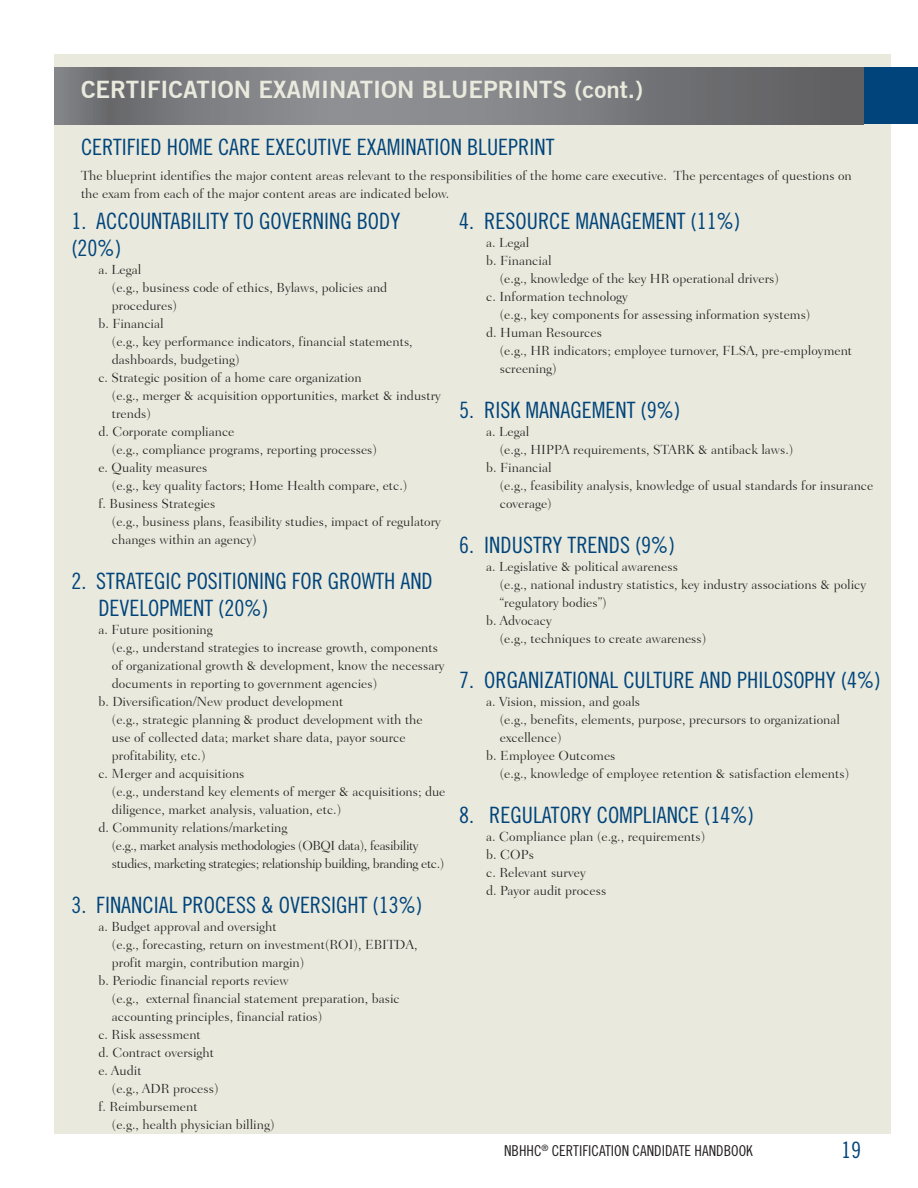
<style>
.page{position:relative;width:918px;height:1188px;background:#fff}
.page>*{position:absolute;margin:0;border:0;box-sizing:border-box;transform-origin:0 0}
.Bar_Headings{font:700 24px "Trade Gothic No.2";color:#e9e9dd}
.Text_Headers{font:22.5px/27px "Trade Gothic Cond Eighteen";color:#00447b}
.t1{font:15px "Trade Gothic Cond Eighteen";color:#231f20}
.Body_Text{font:300 13.5px/18px "Fairfield LH45";color:#231f20}
.Body_Text-2{font:300 13.5px/18px "Fairfield LH45";letter-spacing:-.03em;color:#231f20}
</style>
<div class="page">
<div style="left:54px;top:54px;width:837px;height:1080px;background:#e9e9dd"></div>
<svg style="left:54px;top:68px;width:810px;height:56px;background:#797b7e"></svg>
<div style="left:864px;top:68px;width:54px;height:56px;background:#00447b"></div>
<p class="Bar_Headings" style="left:81px;top:74px;width:564px">CERTIFICATION EXAMINATION BLUEPRINTS (cont.)</p>
<p class="Text_Headers" style="left:81px;top:133px;width:475px">CERTIFIED HOME CARE EXECUTIVE EXAMINATION BLUEPRINT</p>
<p class="Body_Text" style="left:81px;top:166px;width:772px">The blueprint identifies the major content areas relevant to the responsibilities of the home care executive. The percentages of questions on the exam from each of the major content areas are indicated below.</p>
<p class="Text_Headers" style="left:71px;top:208px;width:331px">1. ACCOUNTABILITY TO GOVERNING BODY (20%)</p>
<p class="Body_Text" style="left:98px;top:261px;width:44px">a. Legal</p>
<p class="Body_Text" style="left:112px;top:279px;width:277px">(e.g., business code of ethics, Bylaws, policies and procedures)</p>
<p class="Body_Text" style="left:98px;top:315px;width:67px">b. Financial</p>
<p class="Body_Text" style="left:112px;top:333px;width:302px">(e.g., key performance indicators, financial statements, dashboards, budgeting)</p>
<p class="Body_Text" style="left:98px;top:369px;width:265px">c. Strategic position of a home care organization</p>
<p class="Body_Text" style="left:112px;top:387px;width:331px">(e.g., merger &amp; acquisition opportunities, market &amp; industry trends)</p>
<p class="Body_Text" style="left:98px;top:423px;width:138px">d. Corporate compliance</p>
<p class="Body_Text" style="left:112px;top:441px;width:267px">(e.g., compliance programs, reporting processes)</p>
<p class="Body_Text" style="left:98px;top:459px;width:110px">e. Quality measures</p>
<p class="Body_Text" style="left:112px;top:477px;width:297px">(e.g., key quality factors; Home Health compare, etc.)</p>
<p class="Body_Text" style="left:98px;top:495px;width:118px">f. Business Strategies</p>
<p class="Body_Text" style="left:112px;top:513px;width:331px">(e.g., business plans, feasibility studies, impact of regulatory changes within an agency)</p>
<p class="Text_Headers" style="left:71px;top:568px;width:363px">2. STRATEGIC POSITIONING FOR GROWTH AND</p>
<p class="Text_Headers" style="left:98px;top:595px;width:171px">DEVELOPMENT (20%)</p>
<p class="Body_Text" style="left:98px;top:621px;width:116px">a. Future positioning</p>
<p class="Body_Text" style="left:112px;top:639px;width:334px">(e.g., understand strategies to increase growth, components of organizational growth &amp; development, know the necessary documents in reporting to government agencies)</p>
<p class="Body_Text" style="left:98px;top:693px;width:246px">b. Diversification/New product development</p>
<p class="Body_Text" style="left:112px;top:711px;width:312px">(e.g., strategic planning &amp; product development with the use of collected data; market share data, payor source profitability, etc.)</p>
<p class="Body_Text" style="left:98px;top:765px;width:148px">c. Merger and acquisitions</p>
<p class="Body_Text" style="left:112px;top:783px;width:335px">(e.g., understand key elements of merger &amp; acquisitions; due diligence, market analysis, valuation, etc.)</p>
<p class="Body_Text" style="left:98px;top:819px;width:191px">d. Community relations/marketing</p>
<p class="Body_Text-2" style="left:112px;top:837px;width:334px">(e.g., market analysis methodologies (OBQI data), feasibility studies, marketing strategies; relationship building, branding etc.)</p>
<p class="Text_Headers" style="left:71px;top:892px;width:353px">3. FINANCIAL PROCESS &amp; OVERSIGHT (13%)</p>
<p class="Body_Text" style="left:98px;top:918px;width:180px">a. Budget approval and oversight</p>
<p class="Body_Text" style="left:112px;top:936px;width:307px">(e.g., forecasting, return on investment(ROI), EBITDA, profit margin, contribution margin)</p>
<p class="Body_Text" style="left:98px;top:972px;width:192px">b. Periodic financial reports review</p>
<p class="Body_Text" style="left:112px;top:990px;width:289px">(e.g., external financial statement preparation, basic accounting principles, financial ratios)</p>
<p class="Body_Text" style="left:98px;top:1026px;width:104px">c. Risk assessment</p>
<p class="Body_Text" style="left:98px;top:1044px;width:117px">d. Contract oversight</p>
<p class="Body_Text" style="left:98px;top:1062px;width:45px">e. Audit</p>
<p class="Body_Text" style="left:112px;top:1080px;width:108px">(e.g., ADR process)</p>
<p class="Body_Text" style="left:98px;top:1098px;width:101px">f. Reimbursement</p>
<p class="Body_Text" style="left:112px;top:1116px;width:164px">(e.g., health physician billing)</p>
<p class="Text_Headers" style="left:459px;top:208px;width:283px">4. RESOURCE MANAGEMENT (11%)</p>
<p class="Body_Text" style="left:486px;top:234px;width:44px">a. Legal</p>
<p class="Body_Text" style="left:486px;top:252px;width:67px">b. Financial</p>
<p class="Body_Text" style="left:500px;top:270px;width:281px">(e.g., knowledge of the key HR operational drivers)</p>
<p class="Body_Text" style="left:486px;top:288px;width:143px">c. Information technology</p>
<p class="Body_Text" style="left:500px;top:306px;width:312px">(e.g., key components for assessing information systems)</p>
<p class="Body_Text" style="left:486px;top:324px;width:117px">d. Human Resources</p>
<p class="Body_Text" style="left:500px;top:342px;width:354px">(e.g., HR indicators; employee turnover, FLSA, pre-employment screening)</p>
<p class="Text_Headers" style="left:459px;top:397px;width:223px">5. RISK MANAGEMENT (9%)</p>
<p class="Body_Text" style="left:486px;top:423px;width:44px">a. Legal</p>
<p class="Body_Text" style="left:500px;top:441px;width:295px">(e.g., HIPPA requirements, STARK &amp; antiback laws.)</p>
<p class="Body_Text" style="left:486px;top:459px;width:67px">b. Financial</p>
<p class="Body_Text" style="left:500px;top:477px;width:375px">(e.g., feasibility analysis, knowledge of usual standards for insurance coverage)</p>
<p class="Text_Headers" style="left:459px;top:532px;width:217px">6. INDUSTRY TRENDS (9%)</p>
<p class="Body_Text" style="left:486px;top:558px;width:193px">a. Legislative &amp; political awareness</p>
<p class="Body_Text" style="left:500px;top:576px;width:368px">(e.g., national industry statistics, key industry associations &amp; policy “regulatory bodies”)</p>
<p class="Body_Text" style="left:486px;top:612px;width:67px">b. Advocacy</p>
<p class="Body_Text" style="left:500px;top:630px;width:208px">(e.g., techniques to create awareness)</p>
<p class="Text_Headers" style="left:459px;top:667px;width:423px">7. ORGANIZATIONAL CULTURE AND PHILOSOPHY (4%)</p>
<p class="Body_Text" style="left:486px;top:693px;width:155px">a. Vision, mission, and goals</p>
<p class="Body_Text" style="left:500px;top:711px;width:342px">(e.g., benefits, elements, purpose, precursors to organizational excellence)</p>
<p class="Body_Text" style="left:486px;top:747px;width:131px">b. Employee Outcomes</p>
<p class="Body_Text" style="left:500px;top:765px;width:351px">(e.g., knowledge of employee retention &amp; satisfaction elements)</p>
<p class="Text_Headers" style="left:459px;top:802px;width:296px">8. REGULATORY COMPLIANCE (14%)</p>
<p class="Body_Text" style="left:486px;top:828px;width:220px">a. Compliance plan (e.g., requirements)</p>
<p class="Body_Text" style="left:486px;top:846px;width:49px">b. COPs</p>
<p class="Body_Text" style="left:486px;top:864px;width:101px">c. Relevant survey</p>
<p class="Body_Text" style="left:486px;top:882px;width:121px">d. Payor audit process</p>
<p class="t1" style="left:504px;top:1142px;width:250px">NBHHC<sup>®</sup> CERTIFICATION CANDIDATE HANDBOOK</p>
<h2 class="Text_Headers" style="left:841px;top:1136px;width:21px">19</h2>
</div>
